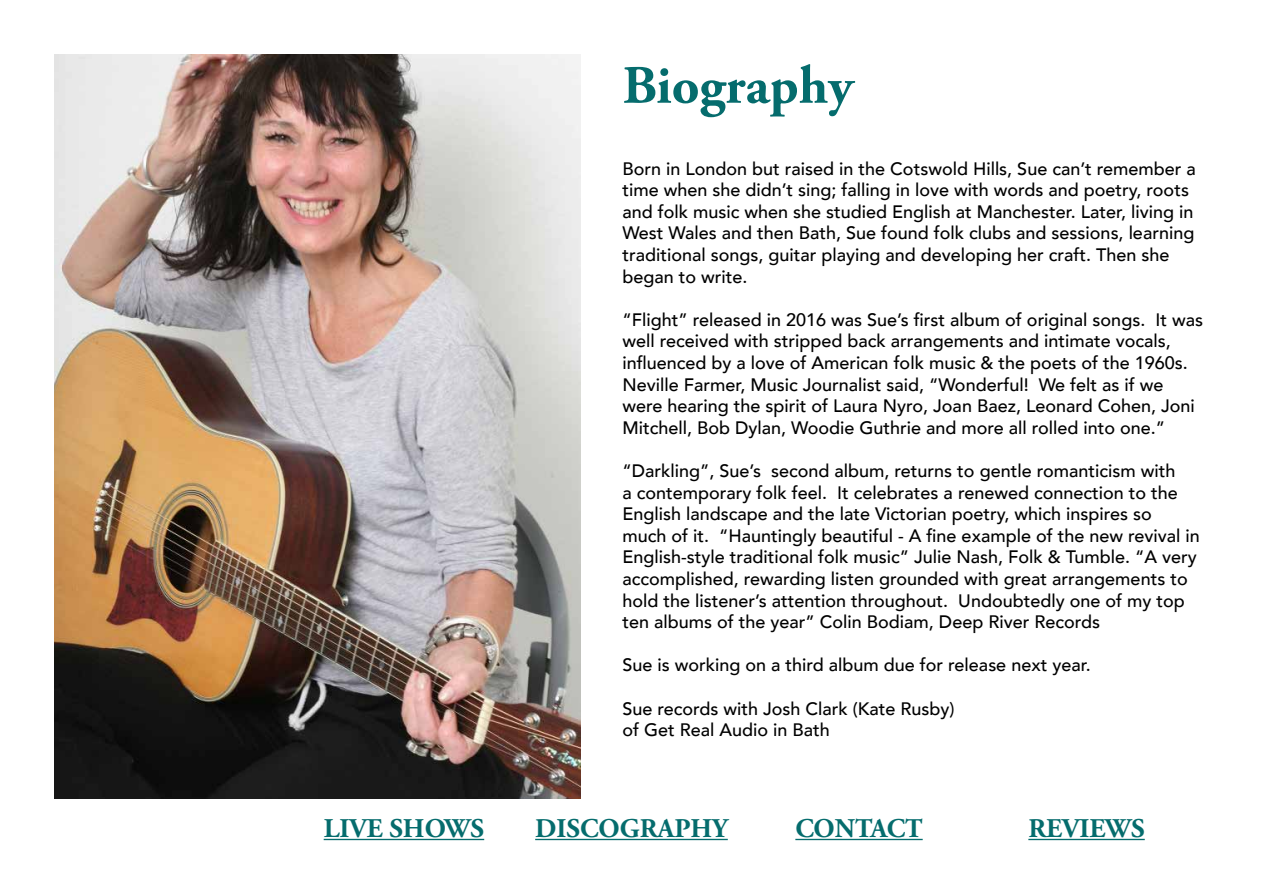
<style>
.page{position:relative;width:1263px;height:893px;background:#fff}
.page>*{position:absolute;margin:0;border:0;box-sizing:border-box;transform-origin:0 0}
.t1{font:700 54px "Adobe Garamond Pro";color:#056c6d}
.t2{font:700 27px "Adobe Garamond Pro";color:#056c6d}
.t3{font:500 18px/21.6px "Avenir";color:#000}
</style>
<div class="page">
<img style="left:54px;top:54px;width:526px;height:745px">
<hr style="left:324px;top:839px;width:160px;height:1px;background:#056c6d">
<hr style="left:535px;top:839px;width:193px;height:1px;background:#056c6d">
<hr style="left:795px;top:839px;width:128px;height:1px;background:#056c6d">
<hr style="left:1028px;top:839px;width:117px;height:1px;background:#056c6d">
<h1 class="t1" style="left:622px;top:54px;width:232px">Biography</h1>
<p class="t3" style="left:622px;top:157px;width:575px">Born in London but raised in the Cotswold Hills, Sue can’t remember a time when she didn’t sing; falling in love with words and poetry, roots and folk music when she studied English at Manchester. Later, living in West Wales and then Bath, Sue found folk clubs and sessions, learning traditional songs, guitar playing and developing her craft. Then she began to write.</p>
<p class="t3" style="left:622px;top:308px;width:582px">“Flight” released in 2016 was Sue’s first album of original songs. It was well received with stripped back arrangements and intimate vocals, influenced by a love of American folk music &amp; the poets of the 1960s.<br>Neville Farmer, Music Journalist said, “Wonderful! We felt as if we were hearing the spirit of Laura Nyro, Joan Baez, Leonard Cohen, Joni Mitchell, Bob Dylan, Woodie Guthrie and more all rolled into one.”</p>
<p class="t3" style="left:622px;top:459px;width:579px">“Darkling”, Sue’s second album, returns to gentle romanticism with<br>a contemporary folk feel. It celebrates a renewed connection to the English landscape and the late Victorian poetry, which inspires so much of it. “Hauntingly beautiful - A fine example of the new revival in English-style traditional folk music” Julie Nash, Folk &amp; Tumble. “A very accomplished, rewarding listen grounded with great arrangements to hold the listener’s attention throughout. Undoubtedly one of my top ten albums of the year” Colin Bodiam, Deep River Records</p>
<p class="t3" style="left:622px;top:653px;width:470px">Sue is working on a third album due for release next year.</p>
<p class="t3" style="left:622px;top:697px;width:334px">Sue records with Josh Clark (Kate Rusby) of Get Real Audio in Bath</p>
<h2 class="t2" style="left:324px;top:812px;width:162px">LIVE SHOWS</h2>
<h2 class="t2" style="left:535px;top:812px;width:194px">DISCOGRAPHY</h2>
<h2 class="t2" style="left:795px;top:812px;width:129px">CONTACT</h2>
<h2 class="t2" style="left:1028px;top:812px;width:118px">REVIEWS</h2>
</div>
